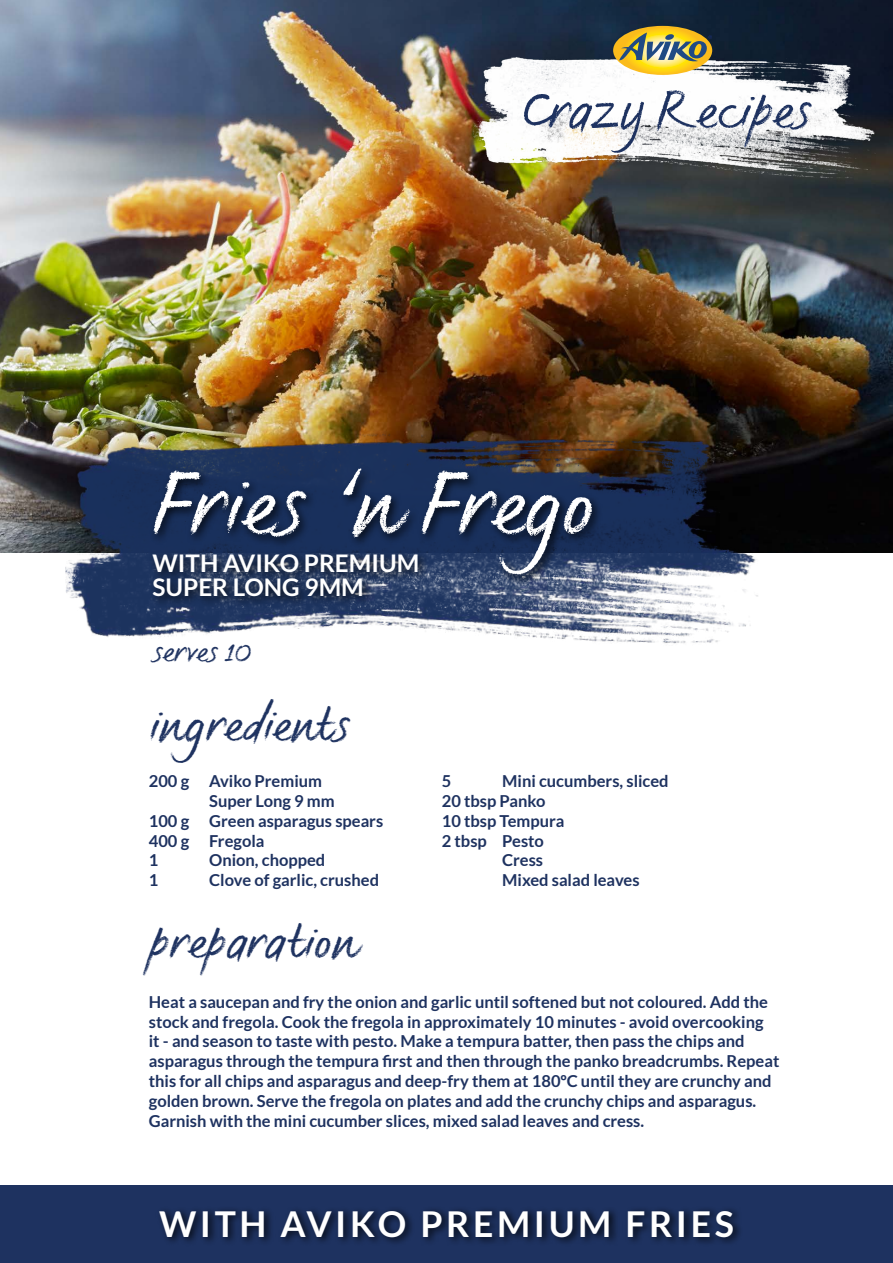
<style>
.page{position:relative;width:893px;height:1263px;background:#fff}
.page>*{position:absolute;margin:0;border:0;box-sizing:border-box;transform-origin:0 0}
.t1{font:87.75px "FS Sammy";color:#fff}
.t2{font:52.95px "FS Sammy";color:#1e3260}
.t3{font:48px "FS Sammy";color:#1e3260}
.t4{font:700 35.7px "Lato";letter-spacing:.1em;color:#fff}
.t5{font:30px "FS Sammy";color:#1e3260}
.t6{font:700 24.3px/24.3px "Lato";color:#fff}
.t7{font:700 16.5px/19.8px "Lato";color:#1e3260}
</style>
<div class="page">
<img style="left:0;top:0;width:893px;height:553px">
<div style="left:0;top:1185px;width:893px;height:78px;background:#1e3260"></div>
<div style="left:156px;top:1206px;width:587px;height:40px;background:#000;opacity:.75"></div>
<img style="left:60px;top:389px;width:702px;height:255px">
<div style="left:150px;top:465px;width:453px;height:121px;background:#000;opacity:.75"></div>
<div style="left:149px;top:550px;width:280px;height:58px;background:#000;opacity:.75"></div>
<img style="left:448px;top:37px;width:445px;height:148px">
<svg style="left:613px;top:26px;width:99px;height:49px;background:#b3a65a"></svg>
<h2 class="t2" style="left:520px;top:78px;width:293px">Crazy Recipes</h2>
<h1 class="t1" style="left:153px;top:451px;width:443px">Fries ‘n Frego</h1>
<h3 class="t6" style="left:153px;top:551px;width:268px">WITH AVIKO PREMIUM<br>SUPER LONG 9MM</h3>
<h3 class="t5" style="left:153px;top:633px;width:101px">serves 10</h3>
<h3 class="t3" style="left:149px;top:695px;width:202px">ingredients</h3>
<p class="t7" style="left:149px;top:771px;width:175px">200 g Aviko Premium</p>
<p class="t7" style="left:209px;top:791px;width:127px">Super Long 9 mm</p>
<p class="t7" style="left:149px;top:811px;width:236px">100 g Green asparagus spears</p>
<p class="t7" style="left:149px;top:830px;width:117px">400 g Fregola</p>
<p class="t7" style="left:149px;top:850px;width:11px">1</p>
<p class="t7" style="left:209px;top:850px;width:118px">Onion, chopped</p>
<p class="t7" style="left:149px;top:870px;width:11px">1</p>
<p class="t7" style="left:209px;top:870px;width:171px">Clove of garlic, crushed</p>
<h3 class="t3" style="left:149px;top:912px;width:210px">preparation</h3>
<p class="t7" style="left:442px;top:771px;width:11px">5</p>
<p class="t7" style="left:502px;top:771px;width:168px">Mini cucumbers, sliced</p>
<p class="t7" style="left:442px;top:791px;width:105px">20 tbsp Panko</p>
<p class="t7" style="left:442px;top:811px;width:124px">10 tbsp Tempura</p>
<p class="t7" style="left:442px;top:830px;width:104px">2 tbsp Pesto</p>
<p class="t7" style="left:502px;top:850px;width:43px">Cress</p>
<p class="t7" style="left:502px;top:870px;width:139px">Mixed salad leaves</p>
<p class="t7" style="left:149px;top:992px;width:632px">Heat a saucepan and fry the onion and garlic until softened but not coloured. Add the stock and fregola. Cook the fregola in approximately 10 minutes - avoid overcooking<br>it - and season to taste with pesto. Make a tempura batter, then pass the chips and asparagus through the tempura first and then through the panko breadcrumbs. Repeat this for all chips and asparagus and deep-fry them at 180ºC until they are crunchy and golden brown. Serve the fregola on plates and add the crunchy chips and asparagus.<br>Garnish with the mini cucumber slices, mixed salad leaves and cress.</p>
<h3 class="t4" style="left:159px;top:1203px;width:576px">WITH AVIKO PREMIUM FRIES</h3>
</div>
